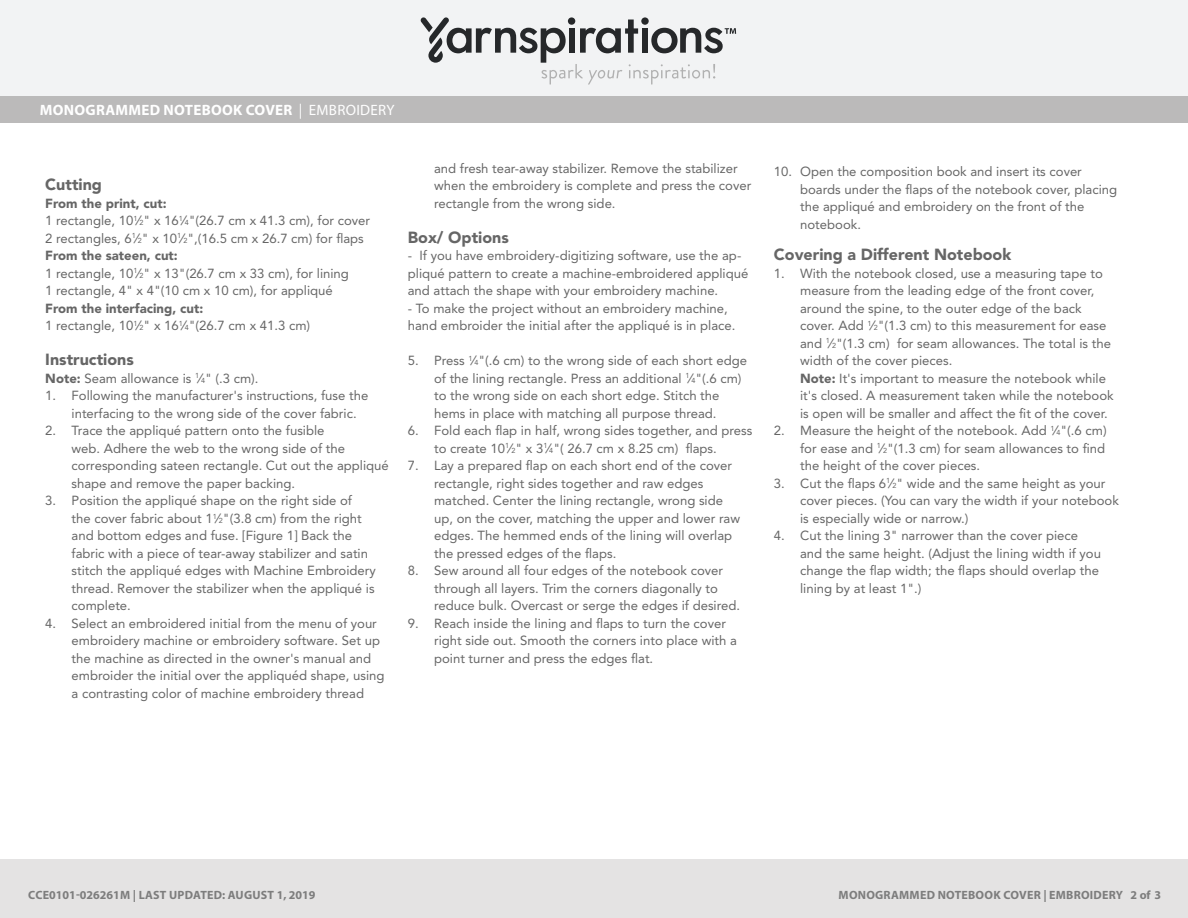
<style>
.page{position:relative;width:1188px;height:918px;background:#fff}
.page>*{position:absolute;margin:0;border:0;box-sizing:border-box;transform-origin:0 0}
.t1{font:900 16.05px "Avenir LT Std";color:#666}
.Head{font:700 15px "Myriad Pro";letter-spacing:.02em;color:#fff}
.t2{font:13.2px/17.5px "Avenir LT Std";color:#666}
.t3{font:700 12px "Myriad Pro";letter-spacing:.02em;color:#7d7d7d}
.s1{font-weight:400}
.s2{font-weight:900}
.s3{font-size:7.2px}
</style>
<div class="page">
<div style="left:0;top:0;width:1188px;height:98px;background:#f2f3f4"></div>
<svg style="left:421px;top:17px;width:315px;height:68px"></svg>
<div style="left:0;top:96px;width:1188px;height:27px;background:#bbbaba"></div>
<div style="left:0;top:860px;width:1188px;height:58px;background:#e4e3e3"></div>
<p class="Head" style="left:40px;top:100px;width:356px">MONOGRAMMED NOTEBOOK COVER <span class="s1">| EMBROIDERY</span></p>
<p class="t1" style="left:45px;top:175px;width:58px">Cutting</p>
<p class="t2" style="left:45px;top:194px;width:326px"><span class="s2">From the print, cut:<br></span>1 rectangle, 10<sup>1</sup>⁄<span class="s3">2</span>" x 16<sup>1</sup>⁄<span class="s3">4</span>"(26.7 cm x 41.3 cm), for cover 2 rectangles, 6<sup>1</sup>⁄<span class="s3">2</span>" x 10<sup>1</sup>⁄<span class="s3">2</span>",(16.5 cm x 26.7 cm) for flaps <span class="s2">From the sateen, cut:<br></span>1 rectangle, 10<sup>1</sup>⁄<span class="s3">2</span>" x 13"(26.7 cm x 33 cm), for lining<br>1 rectangle, 4" x 4"(10 cm x 10 cm), for appliqué<br><span class="s2">From the interfacing, cut:<br></span>1 rectangle, 10<sup>1</sup>⁄<span class="s3">2</span>" x 16<sup>1</sup>⁄<span class="s3">4</span>"(26.7 cm x 41.3 cm)</p>
<p class="t1" style="left:45px;top:350px;width:90px">Instructions</p>
<p class="t2" style="left:45px;top:369px;width:215px"><span class="s2">Note:</span> Seam allowance is <sup>1</sup>⁄<span class="s3">4</span>" (.3 cm).</p>
<p class="t2" style="left:72px;top:387px;width:298px;text-indent:-26px">1. Following the manufacturer's instructions, fuse the interfacing to the wrong side of the cover fabric.</p>
<p class="t2" style="left:72px;top:422px;width:319px;text-indent:-26px">2. Trace the appliqué pattern onto the fusible<br>web. Adhere the web to the wrong side of the corresponding sateen rectangle. Cut out the appliqué shape and remove the paper backing.</p>
<p class="t2" style="left:72px;top:492px;width:306px;text-indent:-26px">3. Position the appliqué shape on the right side of<br>the cover fabric about 1<sup>1</sup>⁄<span class="s3">2</span>"(3.8 cm) from the right and bottom edges and fuse. [Figure 1] Back the fabric with a piece of tear-away stabilizer and satin stitch the appliqué edges with Machine Embroidery thread. Remover the stabilizer when the appliqué is complete.</p>
<p class="t2" style="left:72px;top:614px;width:315px;text-indent:-26px">4. Select an embroidered initial from the menu of your embroidery machine or embroidery software. Set up the machine as directed in the owner's manual and embroider the initial over the appliquéd shape, using a contrasting color of machine embroidery thread</p>
<p class="t2" style="left:434px;top:160px;width:319px">and fresh tear-away stabilizer. Remove the stabilizer when the embroidery is complete and press the cover rectangle from the wrong side.</p>
<p class="t1" style="left:408px;top:227px;width:102px">Box/ Options</p>
<p class="t2" style="left:408px;top:247px;width:342px">- If you have embroidery-digitizing software, use the ap&shy;pliqué pattern to create a machine-embroidered appliqué and attach the shape with your embroidery machine.</p>
<p class="t2" style="left:408px;top:299px;width:329px">- To make the project without an embroidery machine, hand embroider the initial after the appliqué is in place.</p>
<p class="t2" style="left:434px;top:352px;width:314px;text-indent:-26px">5. Press <sup>1</sup>⁄<span class="s3">4</span>"(.6 cm) to the wrong side of each short edge of the lining rectangle. Press an additional <sup>1</sup>⁄<span class="s3">4</span>"(.6 cm) to the wrong side on each short edge. Stitch the hems in place with matching all purpose thread.</p>
<p class="t2" style="left:434px;top:422px;width:320px;text-indent:-26px">6. Fold each flap in half, wrong sides together, and press to create 10<sup>1</sup>⁄<span class="s3">2</span>" x 3<sup>1</sup>⁄<span class="s3">4</span>"( 26.7 cm x 8.25 cm) flaps.</p>
<p class="t2" style="left:434px;top:457px;width:308px;text-indent:-26px">7. Lay a prepared flap on each short end of the cover rectangle, right sides together and raw edges matched. Center the lining rectangle, wrong side up, on the cover, matching the upper and lower raw edges. The hemmed ends of the lining will overlap the pressed edges of the flaps.</p>
<p class="t2" style="left:434px;top:562px;width:308px;text-indent:-26px">8. Sew around all four edges of the notebook cover through all layers. Trim the corners diagonally to reduce bulk. Overcast or serge the edges if desired.</p>
<p class="t2" style="left:434px;top:614px;width:304px;text-indent:-26px">9. Reach inside the lining and flaps to turn the cover right side out. Smooth the corners into place with a point turner and press the edges flat.</p>
<p class="t2" style="left:800px;top:163px;width:319px;text-indent:-26px">10. Open the composition book and insert its cover boards under the flaps of the notebook cover, placing the appliqué and embroidery on the front of the notebook.</p>
<p class="t1" style="left:774px;top:245px;width:239px">Covering a Different Notebook</p>
<p class="t2" style="left:800px;top:264px;width:315px;text-indent:-26px">1. With the notebook closed, use a measuring tape to measure from the leading edge of the front cover, around the spine, to the outer edge of the back cover. Add <sup>1</sup>⁄<span class="s3">2</span>"(1.3 cm) to this measurement for ease and <sup>1</sup>⁄<span class="s3">2</span>"(1.3 cm) for seam allowances. The total is the width of the cover pieces.<br><span class="s2">Note:</span> It's important to measure the notebook while it's closed. A measurement taken while the notebook is open will be smaller and affect the fit of the cover.</p>
<p class="t2" style="left:800px;top:422px;width:308px;text-indent:-26px">2. Measure the height of the notebook. Add <sup>1</sup>⁄<span class="s3">4</span>"(.6 cm) for ease and <sup>1</sup>⁄<span class="s3">2</span>"(1.3 cm) for seam allowances to find the height of the cover pieces.</p>
<p class="t2" style="left:800px;top:474px;width:320px;text-indent:-26px">3. Cut the flaps 6<sup>1</sup>⁄<span class="s3">2</span>" wide and the same height as your cover pieces. (You can vary the width if your notebook is especially wide or narrow.)</p>
<p class="t2" style="left:800px;top:527px;width:302px;text-indent:-26px">4. Cut the lining 3" narrower than the cover piece and the same height. (Adjust the lining width if you change the flap width; the flaps should overlap the lining by at least 1".)</p>
<p class="t3" style="left:28px;top:887px;width:289px">CCE0101-026261M | LAST UPDATED: AUGUST 1, 2019</p>
<p class="t3" style="left:839px;top:887px;width:324px">MONOGRAMMED NOTEBOOK COVER | EMBROIDERY 2 of 3</p>
</div>
